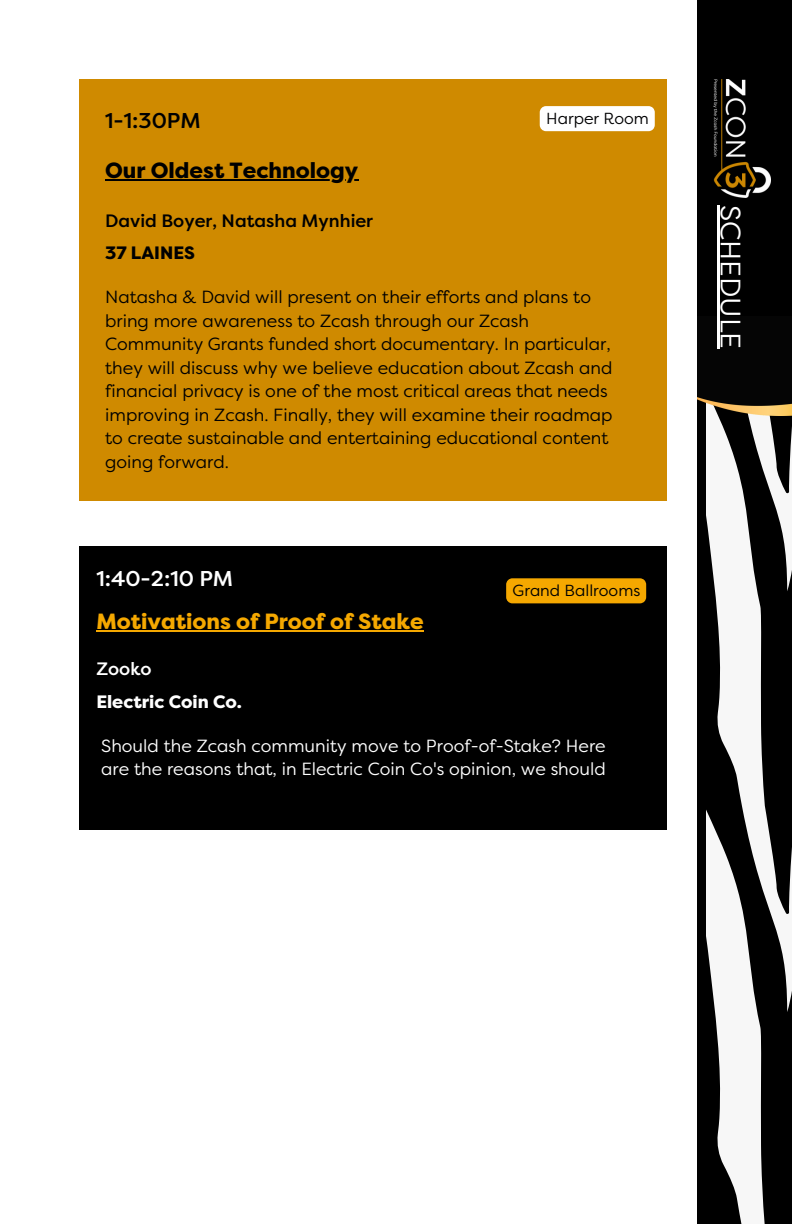
<style>
.page{position:relative;width:792px;height:1224px;background:#fff}
.page>*{position:absolute;margin:0;border:0;box-sizing:border-box;transform-origin:0 0}
.t1{font:28px "Filson Pro";color:#fff}
.t2{font:800 22px "Filson Pro";color:#f5a800}
.t3{font:800 22px "Filson Pro";color:#000}
.t4{font:500 21.4px "Filson Pro";color:#fff}
.t5{font:500 21.4px "Filson Pro";color:#000002}
.t6{font:500 18px "Filson Pro";color:#000002}
.t7{font:800 18px "Filson Pro";color:#fff}
.t8{font:800 18px "Filson Pro";color:#000002}
.t9{font:500 18px "Filson Pro";color:#fff}
.t10{font:17.6px/23.4px "Filson Pro";color:#000002}
.t11{font:17.6px/23.4px "Filson Pro";color:#fff}
.t12{font:16px "Filson Pro";color:#000002}
</style>
<div class="page">
<div style="left:79px;top:79px;width:588px;height:422px;background:#cf8a00"></div>
<hr style="left:105px;top:179px;width:253px;height:2px;background:#000">
<div style="left:540px;top:106px;width:115px;height:25px;background:#fff"></div>
<div style="left:79px;top:546px;width:588px;height:283px;background:#000"></div>
<hr style="left:96px;top:631px;width:328px;height:1px;background:#f5a800">
<div style="left:506px;top:578px;width:140px;height:25px;background:#f5a800"></div>
<div style="left:697px;top:0;width:95px;height:1224px;background:#000"></div>
<svg style="left:707px;top:415px;width:85px;height:809px"></svg>
<svg style="left:707px;top:727px;width:35px;height:497px"></svg>
<img style="left:697px;top:316px;width:95px;height:99px">
<img style="left:713px;top:79px;width:57px;height:119px">
<hr style="left:717px;top:205px;width:2px;height:144px;background:#fff">
<p class="t5" style="left:105px;top:109px;width:97px">1-1:30PM</p>
<p class="t3" style="left:105px;top:158px;width:255px">Our Oldest Technology</p>
<p class="t6" style="left:105px;top:210px;width:270px">David Boyer, Natasha Mynhier</p>
<p class="t8" style="left:105px;top:243px;width:91px">37 LAINES</p>
<p class="t12" style="left:546px;top:109px;width:104px">Harper Room</p>
<p class="t10" style="left:105px;top:286px;width:509px">Natasha &amp; David will present on their efforts and plans to bring more awareness to Zcash through our Zcash Community Grants funded short documentary. In particular, they will discuss why we believe education about Zcash and financial privacy is one of the most critical areas that needs improving in Zcash. Finally, they will examine their roadmap to create sustainable and entertaining educational content going forward.</p>
<p class="t4" style="left:105px;top:554px;width:150px">9:00-9:45 AM</p>
<p class="t4" style="left:96px;top:567px;width:138px">1:40-2:10 PM</p>
<p class="t2" style="left:96px;top:609px;width:329px">Motivations of Proof of Stake</p>
<p class="t9" style="left:96px;top:659px;width:57px">Zooko</p>
<p class="t7" style="left:96px;top:691px;width:147px">Electric Coin Co.</p>
<p class="t12" style="left:513px;top:582px;width:129px">Grand Ballrooms</p>
<p class="t11" style="left:101px;top:734px;width:506px">Should the Zcash community move to Proof-of-Stake? Here are the reasons that, in Electric Coin Co's opinion, we should</p>
<h1 class="t1" style="left:747px;top:205px;width:146px;rotate:90deg">SCHEDULE</h1>
</div>
